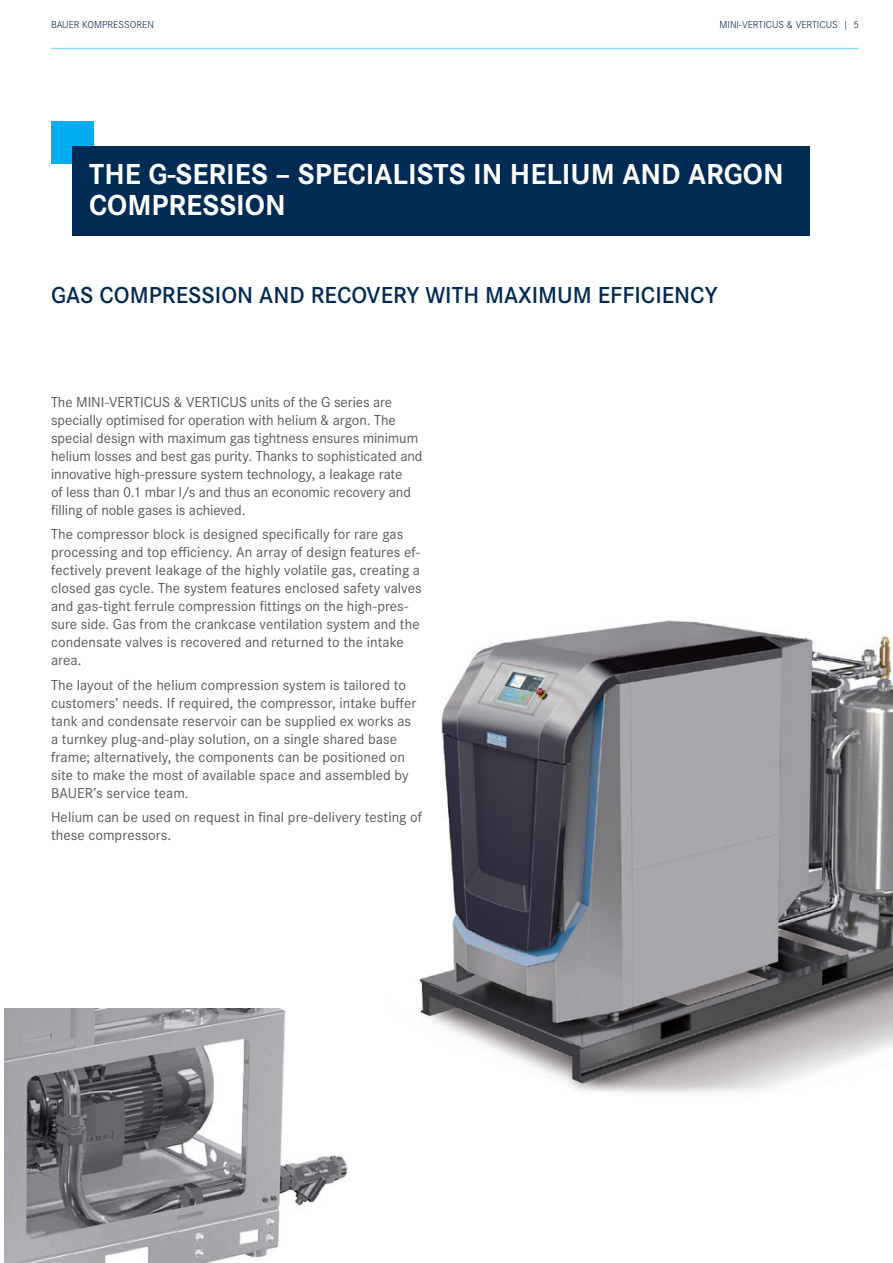
<style>
.page{position:relative;width:893px;height:1263px;background:#fff}
.page>*{position:absolute;margin:0;border:0;box-sizing:border-box;transform-origin:0 0}
.t1{font:700 30px/31.5px "Corporate S";color:#fff}
.t2{font:600 24px "Corporate S";color:#002b54}
.t3{font:15px/18px "Corporate S";color:#57585a}
.t4{font:300 10.5px "Corporate S";color:#002b54}
</style>
<div class="page">
<hr style="left:51px;top:48px;width:808px;height:1px;background:#8dd7f7">
<img style="left:419px;top:620px;width:474px;height:473px">
<div style="left:51px;top:121px;width:43px;height:43px;background:#00aeef"></div>
<div style="left:72px;top:147px;width:737px;height:89px;background:#002b54"></div>
<img style="left:4px;top:1009px;width:344px;height:254px">
<p class="t4" style="left:51px;top:18px;width:104px">BAUER KOMPRESSOREN</p>
<p class="t4" style="left:720px;top:18px;width:141px">MINI-VERTICUS &amp; VERTICUS | 5</p>
<h1 class="t1" style="left:89px;top:156px;width:696px">THE G-SERIES – SPECIALISTS IN HELIUM AND ARGON<br>COMPRESSION</h1>
<h2 class="t2" style="left:51px;top:277px;width:668px">GAS COMPRESSION AND RECOVERY WITH MAXIMUM EFFICIENCY</h2>
<p class="t3" style="left:51px;top:392px;width:373px">The MINI-VERTICUS &amp; VERTICUS units of the G series are specially optimised for operation with helium &amp; argon. The special design with maximum gas tightness ensures minimum helium losses and best gas purity. Thanks to sophisticated and innovative high-pressure system technology, a leakage rate<br>of less than 0.1 mbar l/s and thus an economic recovery and filling of noble gases is achieved.</p>
<p class="t3" style="left:51px;top:524px;width:372px">The compressor block is designed specifically for rare gas processing and top efficiency. An array of design features ef&shy;fectively prevent leakage of the highly volatile gas, creating a closed gas cycle. The system features enclosed safety valves and gas-tight ferrule compression fittings on the high-pres&shy;sure side. Gas from the crankcase ventilation system and the condensate valves is recovered and returned to the intake area.</p>
<p class="t3" style="left:51px;top:675px;width:367px">The layout of the helium compression system is tailored to customers’ needs. If required, the compressor, intake buffer tank and condensate reservoir can be supplied ex works as a turnkey plug-and-play solution, on a single shared base frame; alternatively, the components can be positioned on site to make the most of available space and assembled by BAUER’s service team.</p>
<p class="t3" style="left:51px;top:807px;width:373px">Helium can be used on request in final pre-delivery testing of these compressors.</p>
</div>
